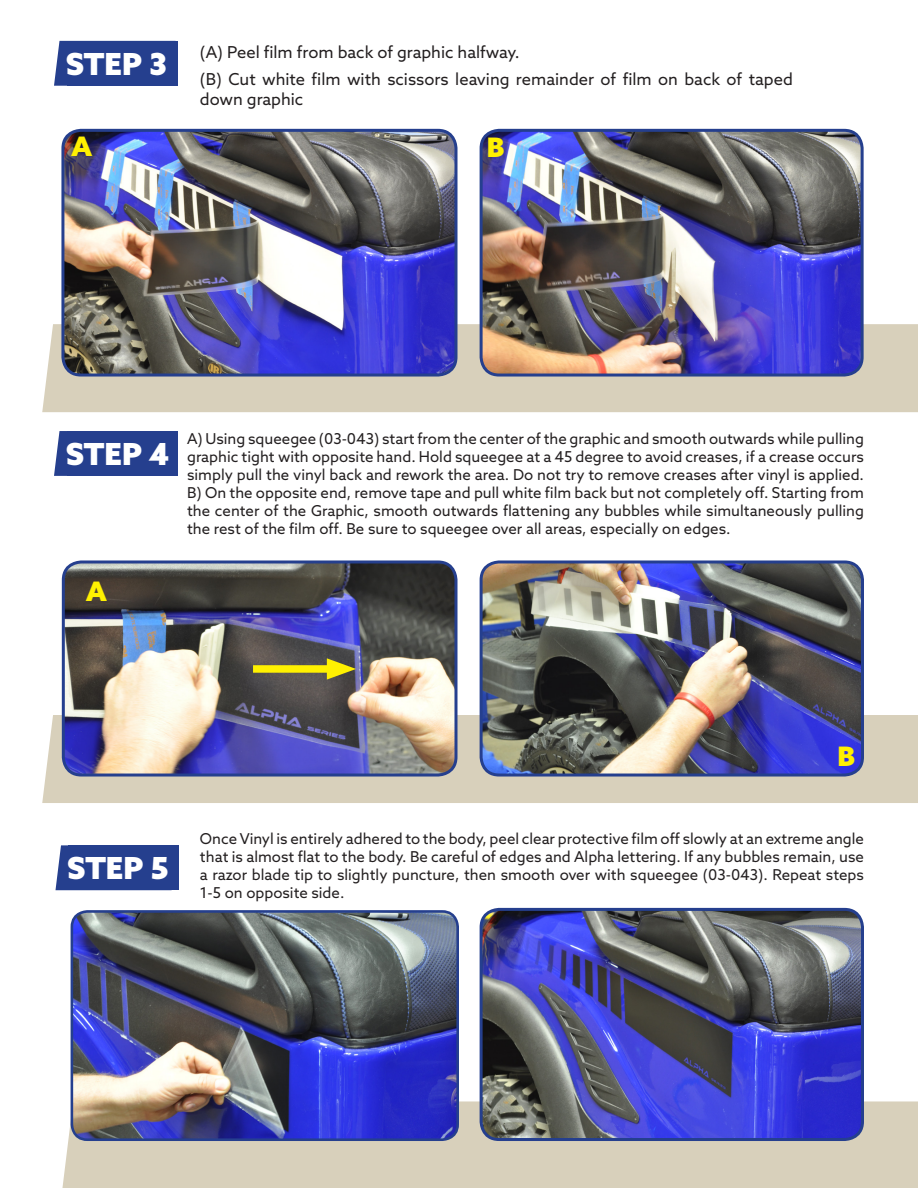
<style>
.page{position:relative;width:918px;height:1188px;background:#fff}
.page>*{position:absolute;margin:0;border:0;box-sizing:border-box;transform-origin:0 0}
.t1{font:900 30.45px "Azo Sans";color:#fff}
.t2{font:900 26.85px "Azo Sans";color:#fff101}
.t3{font:16.5px/19.8px "Azo Sans";color:#231f20}
.t4{font:15px/18px "Azo Sans";color:#231f20;text-align:justify}
</style>
<div class="page">
<div style="left:42px;top:715px;width:876px;height:88px;background:#d8d0bb"></div>
<div style="left:42px;top:324px;width:876px;height:88px;background:#d8d0bb"></div>
<img style="left:481px;top:130px;width:381px;height:245px">
<div style="left:480px;top:129px;width:384px;height:248px;border:3px solid #253f8e;border-radius:18px"></div>
<img style="left:63px;top:130px;width:393px;height:245px">
<div style="left:61px;top:129px;width:397px;height:248px;border:3px solid #253f8e;border-radius:18px"></div>
<img style="left:481px;top:564px;width:381px;height:211px">
<div style="left:480px;top:560px;width:384px;height:217px;border:3px solid #253f8e;border-radius:18px"></div>
<img style="left:63px;top:564px;width:393px;height:211px">
<div style="left:62px;top:560px;width:395px;height:217px;border:3px solid #253f8e;border-radius:18px"></div>
<div style="left:62px;top:1101px;width:856px;height:87px;background:#d8d0bb"></div>
<svg style="left:54px;top:431px;width:13px;height:45px"></svg>
<div style="left:67px;top:431px;width:110px;height:45px;background:#253f8e"></div>
<svg style="left:54px;top:41px;width:13px;height:45px"></svg>
<div style="left:67px;top:41px;width:110px;height:45px;background:#253f8e"></div>
<svg style="left:56px;top:845px;width:13px;height:45px"></svg>
<div style="left:69px;top:845px;width:110px;height:45px;background:#253f8e"></div>
<img style="left:481px;top:909px;width:381px;height:231px">
<div style="left:480px;top:908px;width:384px;height:233px;border:3px solid #253f8e;border-radius:18px"></div>
<img style="left:72px;top:911px;width:386px;height:229px">
<div style="left:71px;top:910px;width:388px;height:231px;border:3px solid #253f8e;border-radius:16px"></div>
<div style="left:253px;top:665px;width:86px;height:8px;background:#fff101"></div>
<svg style="left:327px;top:658px;width:29px;height:22px"></svg>
<p class="t1" style="left:66px;top:44px;width:103px">STEP 3</p>
<p class="t3" style="left:200px;top:42px;width:321px">(A) Peel film from back of graphic halfway.</p>
<p class="t3" style="left:200px;top:69px;width:594px">(B) Cut white film with scissors leaving remainder of film on back of taped down graphic</p>
<p class="t2" style="left:71px;top:128px;width:23px">A</p>
<p class="t2" style="left:487px;top:130px;width:19px">B</p>
<p class="t1" style="left:66px;top:434px;width:106px">STEP 4</p>
<p class="t2" style="left:86px;top:573px;width:23px">A</p>
<p class="t4" style="left:187px;top:429px;width:678px">A) Using squeegee (03-043) start from the center of the graphic and smooth outwards while pulling graphic tight with opposite hand. Hold squeegee at a 45 degree to avoid creases, if a crease occurs simply pull the vinyl back and rework the area. Do not try to remove creases after vinyl is applied.<br>B) On the opposite end, remove tape and pull white film back but not completely off. Starting from the center of the Graphic, smooth outwards flattening any bubbles while simultaneously pulling the rest of the film off. Be sure to squeegee over all areas, especially on edges.</p>
<p class="t1" style="left:67px;top:848px;width:103px">STEP 5</p>
<p class="t2" style="left:837px;top:738px;width:19px">B</p>
<p class="t4" style="left:200px;top:830px;width:666px">Once Vinyl is entirely adhered to the body, peel clear protective film off slowly at an extreme angle that is almost flat to the body. Be careful of edges and Alpha lettering. If any bubbles remain, use a razor blade tip to slightly puncture, then smooth over with squeegee (03-043). Repeat steps 1-5 on opposite side.</p>
</div>
